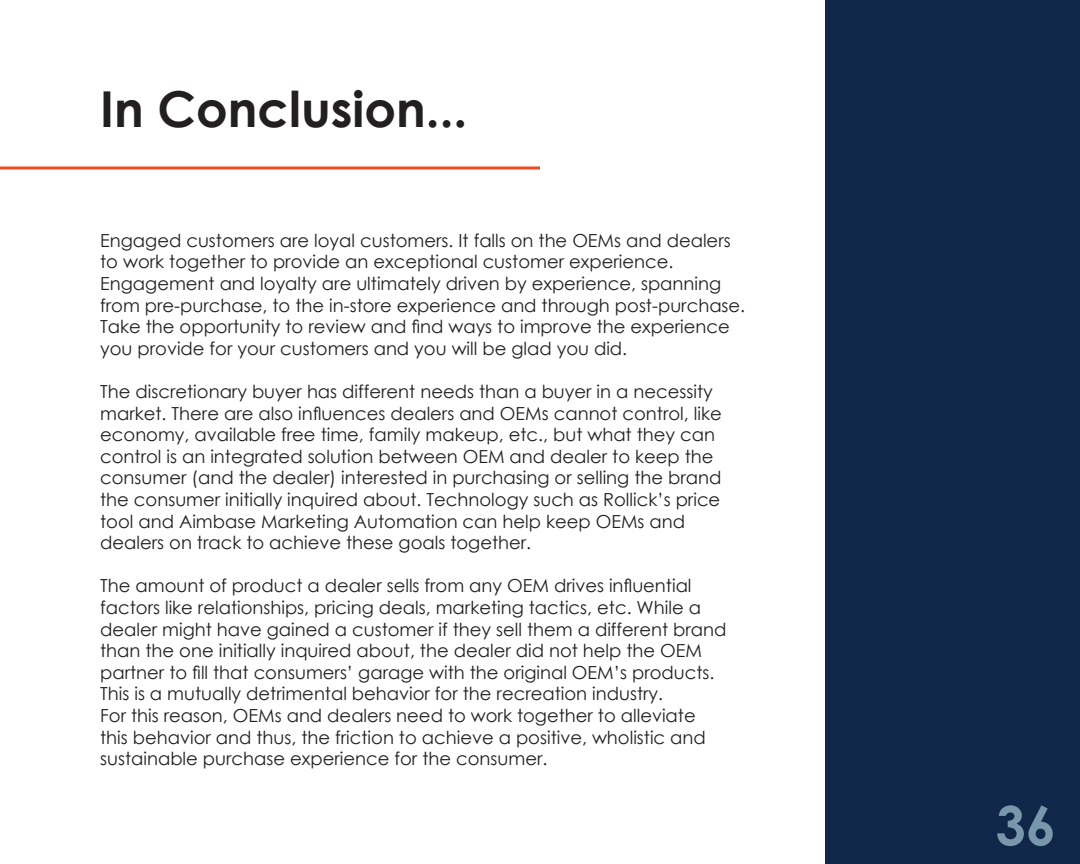
<style>
.page{position:relative;width:1080px;height:864px;background:#fff}
.page>*{position:absolute;margin:0;border:0;box-sizing:border-box;transform-origin:0 0}
.t1{font:700 54px "Century Gothic";color:#7997ab}
.t2{font:700 49.5px "Century Gothic";color:#231f20}
.t3{font:18px/21.6px "Century Gothic";color:#231f20}
</style>
<div class="page">
<div style="left:825px;top:0;width:255px;height:864px;background:#10274a"></div>
<svg style="left:0;top:166px;width:540px;height:4px;background:#f37759"></svg>
<h2 class="t2" style="left:100px;top:71px;width:369px">In Conclusion...</h2>
<p class="t3" style="left:100px;top:229px;width:647px">Engaged customers are loyal customers. It falls on the OEMs and dealers to work together to provide an exceptional customer experience.<br>Engagement and loyalty are ultimately driven by experience, spanning from pre-purchase, to the in-store experience and through post-purchase.<br>Take the opportunity to review and find ways to improve the experience you provide for your customers and you will be glad you did.</p>
<p class="t3" style="left:100px;top:380px;width:623px">The discretionary buyer has different needs than a buyer in a necessity market. There are also influences dealers and OEMs cannot control, like economy, available free time, family makeup, etc., but what they can control is an integrated solution between OEM and dealer to keep the consumer (and the dealer) interested in purchasing or selling the brand the consumer initially inquired about. Technology such as Rollick’s price tool and Aimbase Marketing Automation can help keep OEMs and dealers on track to achieve these goals together.</p>
<p class="t3" style="left:100px;top:575px;width:628px">The amount of product a dealer sells from any OEM drives influential factors like relationships, pricing deals, marketing tactics, etc. While a dealer might have gained a customer if they sell them a different brand than the one initially inquired about, the dealer did not help the OEM partner to fill that consumers’ garage with the original OEM’s products.<br>This is a mutually detrimental behavior for the recreation industry.<br>For this reason, OEMs and dealers need to work together to alleviate this behavior and thus, the friction to achieve a positive, wholistic and sustainable purchase experience for the consumer.</p>
<h1 class="t1" style="left:996px;top:785px;width:62px">36</h1>
</div>
